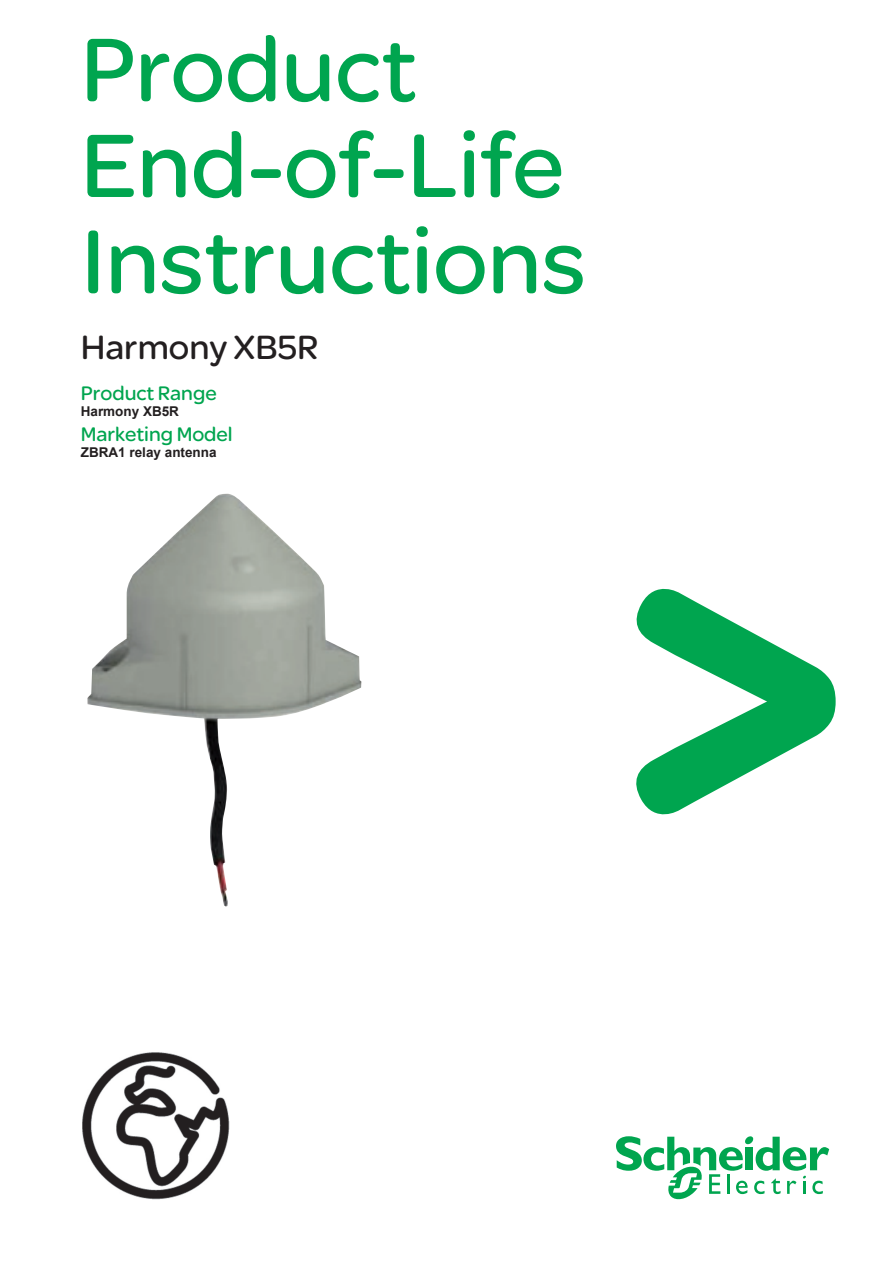
<style>
.page{position:relative;width:893px;height:1263px;background:#fff}
.page>*{position:absolute;margin:0;border:0;box-sizing:border-box;transform-origin:0 0}
.t1{font:96px/96px "SE Optimist";color:#00a54f}
.t2{font:36px "SE Optimist";color:#231f20}
.t3{font:21px "SE Optimist";color:#00a54f}
.t4{font:700 13.5px "Arial";color:#231f20}
</style>
<div class="page">
<svg style="left:636px;top:588px;width:200px;height:227px"></svg>
<svg style="left:616px;top:1136px;width:213px;height:63px"></svg>
<img style="left:87px;top:494px;width:274px;height:412px">
<img style="left:82px;top:1052px;width:148px;height:148px">
<p class="t1" style="left:81px;top:19px;width:507px">Product<br>End-of-Life<br>Instructions</p>
<p class="t2" style="left:81px;top:322px;width:239px">Harmony XB5R</p>
<p class="t3" style="left:81px;top:378px;width:137px">Product Range</p>
<p class="t4" style="left:81px;top:402px;width:100px">Harmony XB5R</p>
<p class="t3" style="left:81px;top:419px;width:153px">Marketing Model</p>
<p class="t4" style="left:81px;top:443px;width:137px">ZBRA1 relay antenna</p>
</div>
